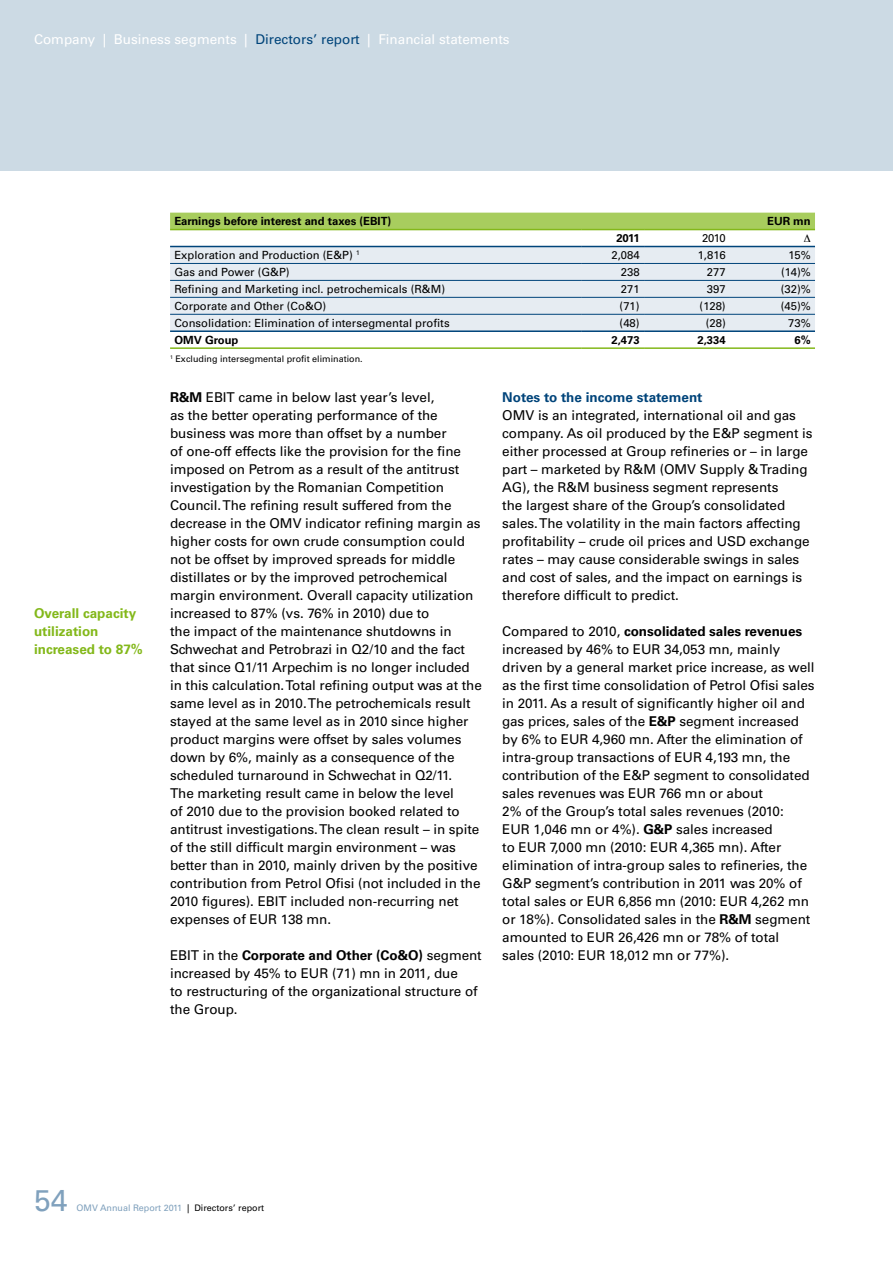
<style>
.page{position:relative;width:893px;height:1263px;background:#fff}
.page>*{position:absolute;margin:0;border:0;box-sizing:border-box;transform-origin:0 0}
.t1{font:30px "Univers";color:#80a1bd}
.t2{font:13.5px/18px "Univers";letter-spacing:-.005em;color:#000}
.t3{font:13.5px "Univers";color:#fff}
.t4{font:700 13.5px/18px "Univers";color:#83b81a}
.t5{font:700 13.5px "Univers";color:#00447a}
.t6{font:11.25px "Univers";color:#000}
.t7{font:700 11.25px "Univers";color:#000}
.t8{font:9px "Univers";color:#000}
.t9{font:9px "Univers";color:#80a1bd}
.s1{color:#00447a}
.s2{font-weight:700}
.s3{color:#000}
</style>
<div class="page">
<div style="left:0;top:0;width:893px;height:170px;background:#ccdae4"></div>
<svg style="left:170px;top:245px;width:645px;height:1px"></svg>
<div style="left:170px;top:247px;width:645px;height:83px;background:#e6ecf2"></div>
<hr style="left:170px;top:246px;width:411px;height:1px;background:#00447a">
<hr style="left:581px;top:246px;width:64px;height:1px;background:#00447a">
<hr style="left:645px;top:246px;width:85px;height:1px;background:#00447a">
<hr style="left:730px;top:246px;width:85px;height:1px;background:#00447a">
<hr style="left:170px;top:263px;width:411px;height:1px;background:#00447a">
<hr style="left:170px;top:280px;width:411px;height:1px;background:#00447a">
<hr style="left:170px;top:297px;width:411px;height:1px;background:#00447a">
<hr style="left:170px;top:314px;width:411px;height:1px;background:#00447a">
<hr style="left:581px;top:263px;width:64px;height:1px;background:#00447a">
<hr style="left:581px;top:280px;width:64px;height:1px;background:#00447a">
<hr style="left:581px;top:297px;width:64px;height:1px;background:#00447a">
<hr style="left:581px;top:314px;width:64px;height:1px;background:#00447a">
<hr style="left:645px;top:263px;width:85px;height:1px;background:#00447a">
<hr style="left:645px;top:280px;width:85px;height:1px;background:#00447a">
<hr style="left:645px;top:297px;width:85px;height:1px;background:#00447a">
<hr style="left:645px;top:314px;width:85px;height:1px;background:#00447a">
<hr style="left:730px;top:263px;width:85px;height:1px;background:#00447a">
<hr style="left:730px;top:280px;width:85px;height:1px;background:#00447a">
<hr style="left:730px;top:297px;width:85px;height:1px;background:#00447a">
<hr style="left:730px;top:314px;width:85px;height:1px;background:#00447a">
<hr style="left:170px;top:347px;width:411px;height:2px;background:#83b81a">
<hr style="left:581px;top:347px;width:64px;height:2px;background:#83b81a">
<hr style="left:645px;top:347px;width:85px;height:2px;background:#83b81a">
<hr style="left:170px;top:330px;width:411px;height:2px;background:#00447a">
<hr style="left:581px;top:330px;width:64px;height:2px;background:#00447a">
<hr style="left:645px;top:330px;width:85px;height:2px;background:#00447a">
<hr style="left:730px;top:330px;width:85px;height:2px;background:#00447a">
<hr style="left:730px;top:347px;width:85px;height:2px;background:#83b81a">
<svg style="left:170px;top:213px;width:645px;height:18px;background:#a8cd5e"></svg>
<p class="t3" style="left:34px;top:31px;width:477px">Company | Business segments | <span class="s1">Directors’ report</span> | Financial statements</p>
<p class="t4" style="left:34px;top:604px;width:110px">Overall capacity utilization increased to 87%</p>
<p class="t7" style="left:174px;top:215px;width:219px">Earnings before interest and taxes (EBIT)</p>
<p class="t7" style="left:767px;top:215px;width:45px">EUR mn</p>
<p class="t7" style="left:616px;top:232px;width:25px">2011</p>
<p class="t6" style="left:702px;top:232px;width:25px">2010</p>
<p class="t6" style="left:174px;top:249px;width:187px">Exploration and Production (E&amp;P) <sup>1</sup></p>
<p class="t6" style="left:611px;top:249px;width:30px">2,084</p>
<p class="t6" style="left:698px;top:249px;width:29px">1,816</p>
<p class="t6" style="left:788px;top:249px;width:24px">15%</p>
<p class="t6" style="left:174px;top:265px;width:117px">Gas and Power (G&amp;P)</p>
<p class="t6" style="left:621px;top:265px;width:20px">238</p>
<p class="t6" style="left:707px;top:265px;width:20px">277</p>
<p class="t6" style="left:781px;top:265px;width:31px">(14)%</p>
<p class="t6" style="left:174px;top:282px;width:272px">Refining and Marketing incl. petrochemicals (R&amp;M)</p>
<p class="t6" style="left:621px;top:282px;width:20px">271</p>
<p class="t6" style="left:707px;top:282px;width:20px">397</p>
<p class="t6" style="left:781px;top:282px;width:32px">(32)%</p>
<p class="t6" style="left:174px;top:299px;width:153px">Corporate and Other (Co&amp;O)</p>
<p class="t6" style="left:620px;top:299px;width:22px">(71)</p>
<p class="t6" style="left:700px;top:299px;width:28px">(128)</p>
<p class="t6" style="left:781px;top:299px;width:32px">(45)%</p>
<p class="t6" style="left:174px;top:316px;width:277px">Consolidation: Elimination of intersegmental profits</p>
<p class="t6" style="left:620px;top:316px;width:22px">(48)</p>
<p class="t6" style="left:706px;top:316px;width:22px">(28)</p>
<p class="t6" style="left:788px;top:316px;width:24px">73%</p>
<p class="t7" style="left:174px;top:333px;width:66px">OMV Group</p>
<p class="t7" style="left:611px;top:333px;width:30px">2,473</p>
<p class="t7" style="left:698px;top:333px;width:30px">2,334</p>
<p class="t7" style="left:794px;top:333px;width:18px">6%</p>
<p class="t8" style="left:170px;top:354px;width:194px"><sup>1</sup> Excluding intersegmental profit elimination.</p>
<p class="t2" style="left:170px;top:388px;width:313px"><span class="s2">R&amp;M</span> EBIT came in below last year’s level,<br>as the better operating performance of the business was more than offset by a number<br>of one-off effects like the provision for the fine imposed on Petrom as a result of the antitrust investigation by the Romanian Competition Council. The refining result suffered from the decrease in the OMV indicator refining margin as higher costs for own crude consumption could not be offset by improved spreads for middle distillates or by the improved petrochemical margin environment. Overall capacity utilization increased to 87% (vs. 76% in 2010) due to<br>the impact of the maintenance shutdowns in Schwechat and Petrobrazi in Q2/10 and the fact that since Q1/11 Arpechim is no longer included in this calculation. Total refining output was at the same level as in 2010. The petrochemicals result stayed at the same level as in 2010 since higher product margins were offset by sales volumes down by 6%, mainly as a consequence of the scheduled turnaround in Schwechat in Q2/11.<br>The marketing result came in below the level<br>of 2010 due to the provision booked related to antitrust investigations. The clean result – in spite of the still difficult margin environment – was better than in 2010, mainly driven by the positive contribution from Petrol Ofisi (not included in the 2010 figures). EBIT included non-recurring net expenses of EUR 138 mn.</p>
<p class="t2" style="left:170px;top:946px;width:313px">EBIT in the <span class="s2">Corporate and Other (Co&amp;O)</span> segment increased by 45% to EUR (71) mn in 2011, due<br>to restructuring of the organizational structure of the Group.</p>
<p class="t5" style="left:502px;top:389px;width:202px">Notes to the income statement</p>
<p class="t2" style="left:502px;top:406px;width:312px">OMV is an integrated, international oil and gas company. As oil produced by the E&amp;P segment is either processed at Group refineries or – in large part – marketed by R&amp;M (OMV Supply &amp; Trading AG), the R&amp;M business segment represents<br>the largest share of the Group’s consolidated sales. The volatility in the main factors affecting profitability – crude oil prices and USD exchange rates – may cause considerable swings in sales and cost of sales, and the impact on earnings is therefore difficult to predict.</p>
<p class="t2" style="left:502px;top:622px;width:314px">Compared to 2010, <span class="s2">consolidated sales revenues </span>increased by 46% to EUR 34,053 mn, mainly driven by a general market price increase, as well as the first time consolidation of Petrol Ofisi sales in 2011. As a result of significantly higher oil and gas prices, sales of the <span class="s2">E&amp;P</span> segment increased by 6% to EUR 4,960 mn. After the elimination of intra-group transactions of EUR 4,193 mn, the contribution of the E&amp;P segment to consolidated sales revenues was EUR 766 mn or about<br>2% of the Group’s total sales revenues (2010:<br>EUR 1,046 mn or 4%). <span class="s2">G&amp;P</span> sales increased<br>to EUR 7,000 mn (2010: EUR 4,365 mn). After elimination of intra-group sales to refineries, the G&amp;P segment’s contribution in 2011 was 20% of total sales or EUR 6,856 mn (2010: EUR 4,262 mn or 18%). Consolidated sales in the <span class="s2">R&amp;M</span> segment amounted to EUR 26,426 mn or 78% of total sales (2010: EUR 18,012 mn or 77%).</p>
<h1 class="t1" style="left:34px;top:1183px;width:35px">54</h1>
<p class="t9" style="left:77px;top:1203px;width:189px">OMV Annual Report 2011 <span class="s3">| Directors’ report</span></p>
</div>
